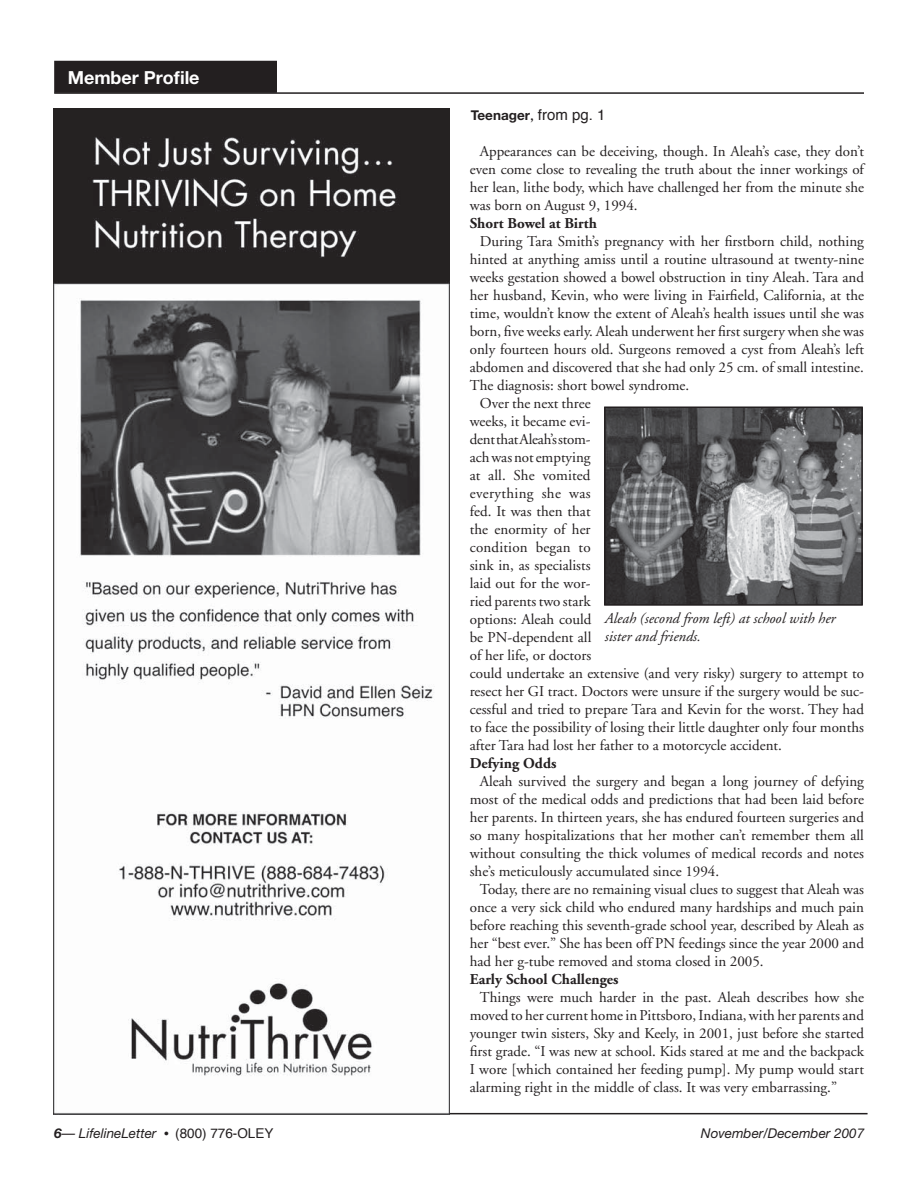
<style>
.page{position:relative;width:918px;height:1188px;background:#fff}
.page>*{position:absolute;margin:0;border:0;box-sizing:border-box;transform-origin:0 0}
.t1{font:700 18px "Helvetica Neue";color:#fff}
.t2{font:15px/18px "Adobe Garamond";color:#231f20;text-align:justify}
.t3{font:italic 15px/18px "Adobe Garamond";color:#231f20}
.t4{font:700 15px "Adobe Garamond";color:#231f20}
.t5{font:15px "Adobe Garamond";letter-spacing:.02em;color:#231f20}
.t6{font:italic 13.5px "Helvetica Neue";color:#231f20}
.t7{font:700 13.5px "Helvetica Neue";color:#231f20}
.s1{font-family:"Century Old Style";font-weight:400;font-size:15px}
.s2{font-family:"Helvetica";font-weight:400;font-size:15px}
.s3{font-weight:700}
.s4{font-family:"Adobe Garamond"}
.s5{font-family:"Helvetica";font-style:normal}
</style>
<div class="page">
<hr style="left:54px;top:92px;width:810px;height:2px;background:#231f20">
<div style="left:55px;top:62px;width:221px;height:30px;background:#231f20"></div>
<div style="left:54px;top:61px;width:223px;height:32px;border:2px solid #231f20"></div>
<hr style="left:54px;top:1113px;width:814px;height:1px;background:#231f20">
<img style="left:607px;top:409px;width:253px;height:194px">
<div style="left:604px;top:406px;width:259px;height:200px;border:2px solid #231f20"></div>
<img style="left:54px;top:108px;width:395px;height:1006px">
<p class="t1" style="left:68px;top:71px;width:133px">Member Profile</p>
<p class="t7" style="left:471px;top:111px;width:136px">Teenager<span class="s1">,</span> <span class="s2">from pg. 1</span></p>
<p class="t2" style="left:470px;top:143px;width:396px;text-indent:10px">Appearances can be deceiving, though. In Aleah’s case, they don’t even come close to revealing the truth about the inner workings of her lean, lithe body, which have challenged her from the minute she was born on August 9, 1994.</p>
<p class="t4" style="left:470px;top:217px;width:129px">Short Bowel at Birth</p>
<p class="t2" style="left:480px;top:233px;width:386px">During Tara Smith’s pregnancy with her firstborn child, nothing</p>
<p class="t2" style="left:470px;top:251px;width:396px">hinted at anything amiss until a routine ultrasound at twenty-nine</p>
<p class="t2" style="left:470px;top:269px;width:396px">weeks gestation showed a bowel obstruction in tiny Aleah. Tara and</p>
<p class="t2" style="left:470px;top:287px;width:396px">her husband, Kevin, who were living in Fairfield, California, at the</p>
<p class="t2" style="left:470px;top:305px;width:396px">time, wouldn’t know the extent of Aleah’s health issues until she was</p>
<p class="t2" style="left:470px;top:323px;width:396px">born, five weeks early. Aleah underwent her first surgery when she was</p>
<p class="t2" style="left:470px;top:341px;width:396px">only fourteen hours old. Surgeons removed a cyst from Aleah’s left</p>
<p class="t2" style="left:470px;top:359px;width:396px">abdomen and discovered that she had only 25 cm. of small intestine.</p>
<p class="t2" style="left:470px;top:377px;width:221px">The diagnosis: short bowel syndrome.</p>
<p class="t2" style="left:480px;top:395px;width:112px">Over the next three</p>
<p class="t2" style="left:470px;top:413px;width:122px">weeks, it became evi-</p>
<p class="t2" style="left:470px;top:431px;width:122px">dent that Aleah’s stom-</p>
<p class="t2" style="left:470px;top:449px;width:122px">ach was not emptying</p>
<p class="t2" style="left:470px;top:467px;width:122px">at all. She vomited</p>
<p class="t5" style="left:470px;top:487px;width:122px">everything she was</p>
<p class="t2" style="left:470px;top:503px;width:122px">fed. It was then that</p>
<p class="t2" style="left:470px;top:521px;width:122px">the enormity of her</p>
<p class="t2" style="left:470px;top:539px;width:122px">condition began to</p>
<p class="t2" style="left:470px;top:557px;width:122px">sink in, as specialists</p>
<p class="t2" style="left:470px;top:575px;width:122px">laid out for the wor-</p>
<p class="t2" style="left:470px;top:593px;width:122px">ried parents two stark</p>
<p class="t2" style="left:470px;top:611px;width:123px">options: Aleah could</p>
<p class="t2" style="left:470px;top:629px;width:123px">be PN-dependent all</p>
<p class="t2" style="left:470px;top:647px;width:123px">of her life, or doctors</p>
<p class="t2" style="left:470px;top:665px;width:396px">could undertake an extensive (and very risky) surgery to attempt to</p>
<p class="t2" style="left:470px;top:683px;width:396px">resect her GI tract. Doctors were unsure if the surgery would be suc-</p>
<p class="t2" style="left:470px;top:701px;width:396px">cessful and tried to prepare Tara and Kevin for the worst. They had</p>
<p class="t2" style="left:470px;top:719px;width:396px">to face the possibility of losing their little daughter only four months</p>
<p class="t2" style="left:470px;top:737px;width:314px">after Tara had lost her father to a motorcycle accident.</p>
<p class="t4" style="left:470px;top:757px;width:88px">Defying Odds</p>
<p class="t2" style="left:470px;top:773px;width:396px;text-indent:10px">Aleah survived the surgery and began a long journey of defying most of the medical odds and predictions that had been laid before her parents. In thirteen years, she has endured fourteen surgeries and so many hospitalizations that her mother can’t remember them all without consulting the thick volumes of medical records and notes she’s meticulously accumulated since 1994.</p>
<p class="t2" style="left:470px;top:881px;width:396px;text-indent:10px">Today, there are no remaining visual clues to suggest that Aleah was once a very sick child who endured many hardships and much pain before reaching this seventh-grade school year, described by Aleah as her “best ever.” She has been off PN feedings since the year 2000 and had her g-tube removed and stoma closed in 2005.</p>
<p class="t4" style="left:470px;top:973px;width:150px">Early School Challenges</p>
<p class="t2" style="left:470px;top:989px;width:396px;text-indent:10px">Things were much harder in the past. Aleah describes how she moved to her current home in Pittsboro, Indiana, with her parents and younger twin sisters, Sky and Keely, in 2001, just before she started first grade. “I was new at school. Kids stared at me and the backpack I wore [which contained her feeding pump]. My pump would start alarming right in the middle of class. It was very embarrassing.”</p>
<p class="t3" style="left:605px;top:610px;width:232px">Aleah (second from left) at school with her sister and friends.</p>
<p class="t6" style="left:54px;top:1128px;width:221px"><span class="s3">6</span>— LifelineLetter <span class="s4">•</span> <span class="s5">(800) 776-OLEY</span></p>
<p class="t6" style="left:701px;top:1128px;width:165px">November/December 2007</p>
</div>
